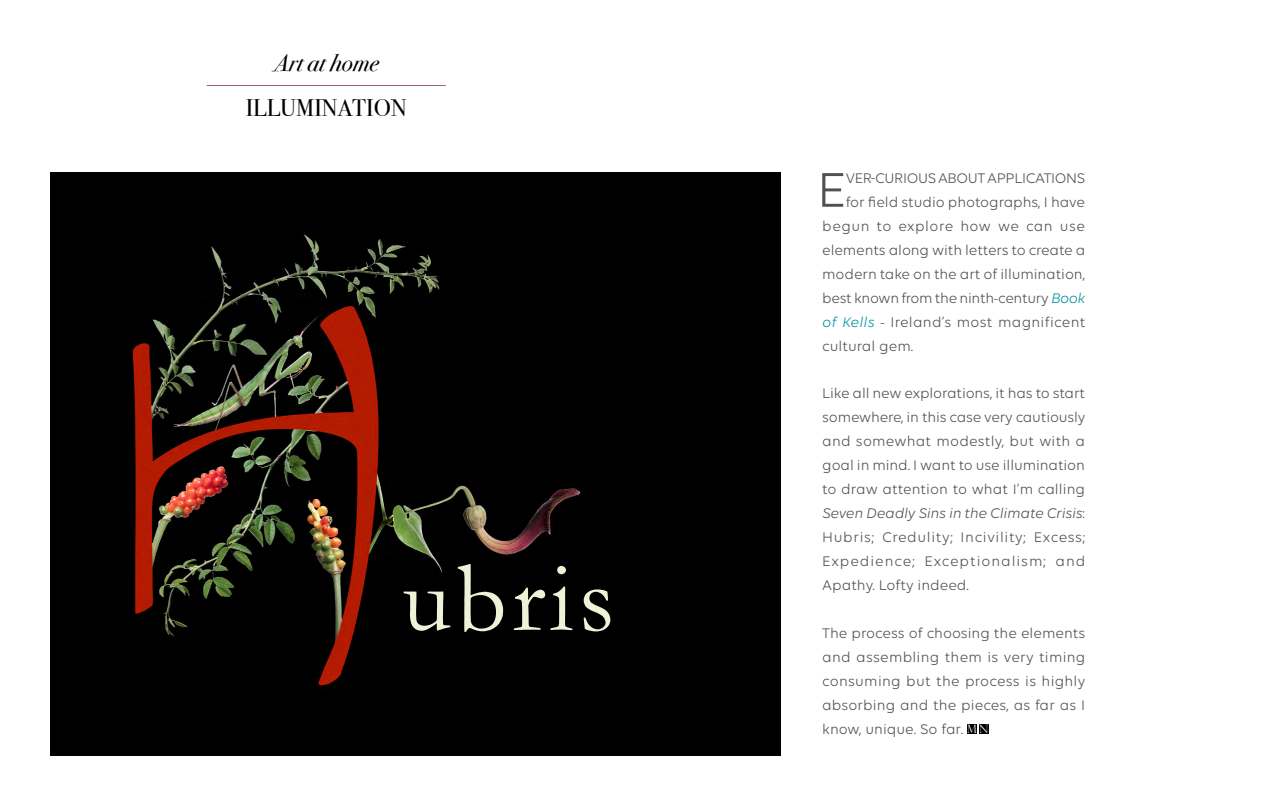
<style>
.page{position:relative;width:1280px;height:800px;background:#fff}
.page>*{position:absolute;margin:0;border:0;box-sizing:border-box;transform-origin:0 0}
.t1{font:100px "Garamond";letter-spacing:.05em;color:#f0f2d8}
.t2{font:52.45px "Volte";color:#505050}
.t3{font:24px "Bodoni Svty Two ITCTT";color:#000}
.t4{font:italic 24px "Bodoni Svty Two ITCTT";color:#000}
.t5{font:15px/24px "Volte";color:#505050;text-align:justify}
.t6{font:15px "Volte";letter-spacing:-.02em;color:#505050}
.t7{font:15px "Volte";letter-spacing:.02em;color:#505050}
.t8{font:15px "Volte";letter-spacing:.035em;color:#505050}
.t9{font:15px "Volte";letter-spacing:-.025em;color:#505050}
.s1{font-style:italic;color:#0092a2}
.s2{font-style:italic}
.s3{font-family:"Perpetua Titling";font-weight:300;font-size:11.5px;color:#fff}
</style>
<div class="page">
<hr style="left:207px;top:85px;width:239px;height:1px;background:#a2636a">
<img style="left:51px;top:172px;width:729px;height:584px">
<div style="left:967px;top:724px;width:10px;height:10px;background:#000"></div>
<div style="left:979px;top:724px;width:10px;height:10px;background:#000"></div>
<h3 class="t4" style="left:274px;top:41px;width:106px">Art at home</h3>
<h3 class="t3" style="left:246px;top:88px;width:145px">ILLUMINATION</h3>
<h1 class="t1" style="left:402px;top:539px;width:214px">ubris</h1>
<h2 class="t2" style="left:817px;top:160px;width:22px">E</h2>
<p class="t9" style="left:846px;top:169px;width:160px">ver-curio us abo ut applic</p>
<p class="t5" style="left:1035px;top:166px;width:18px">ation</p>
<p class="t5" style="left:1077px;top:166px;width:10px">s</p>
<p class="t5" style="left:846px;top:190px;width:241px">for field studio photographs, I have</p>
<p class="t8" style="left:822px;top:217px;width:264px">begun to explore how we can use</p>
<p class="t5" style="left:822px;top:238px;width:265px">elements along with letters to create a</p>
<p class="t5" style="left:822px;top:262px;width:264px">modern take on the art of illumination,</p>
<p class="t6" style="left:822px;top:289px;width:265px">best known from the ninth-century <span class="s1">Book</span></p>
<p class="t7" style="left:822px;top:313px;width:265px"><span class="s1">of Kells</span> - Ireland’s most magnificent</p>
<p class="t5" style="left:822px;top:334px;width:92px">cultural gem.</p>
<p class="t5" style="left:822px;top:381px;width:265px">Like all new explorations, it has to start somewhere, in this case very cautiously and somewhat modestly, but with a goal in mind. I want to use illumination to draw attention to what I’m calling <span class="s2">Seven Deadly Sins in the Climate Crisis</span>:<br>Hubris; Credulity; Incivility; Excess; Expedience; Exceptionalism; and Apathy. Lofty indeed.</p>
<p class="t5" style="left:822px;top:621px;width:265px">The process of choosing the elements and assembling them is very timing consuming but the process is highly absorbing and the pieces, as far as I know, unique. So far. <span class="s3">M N</span></p>
</div>
